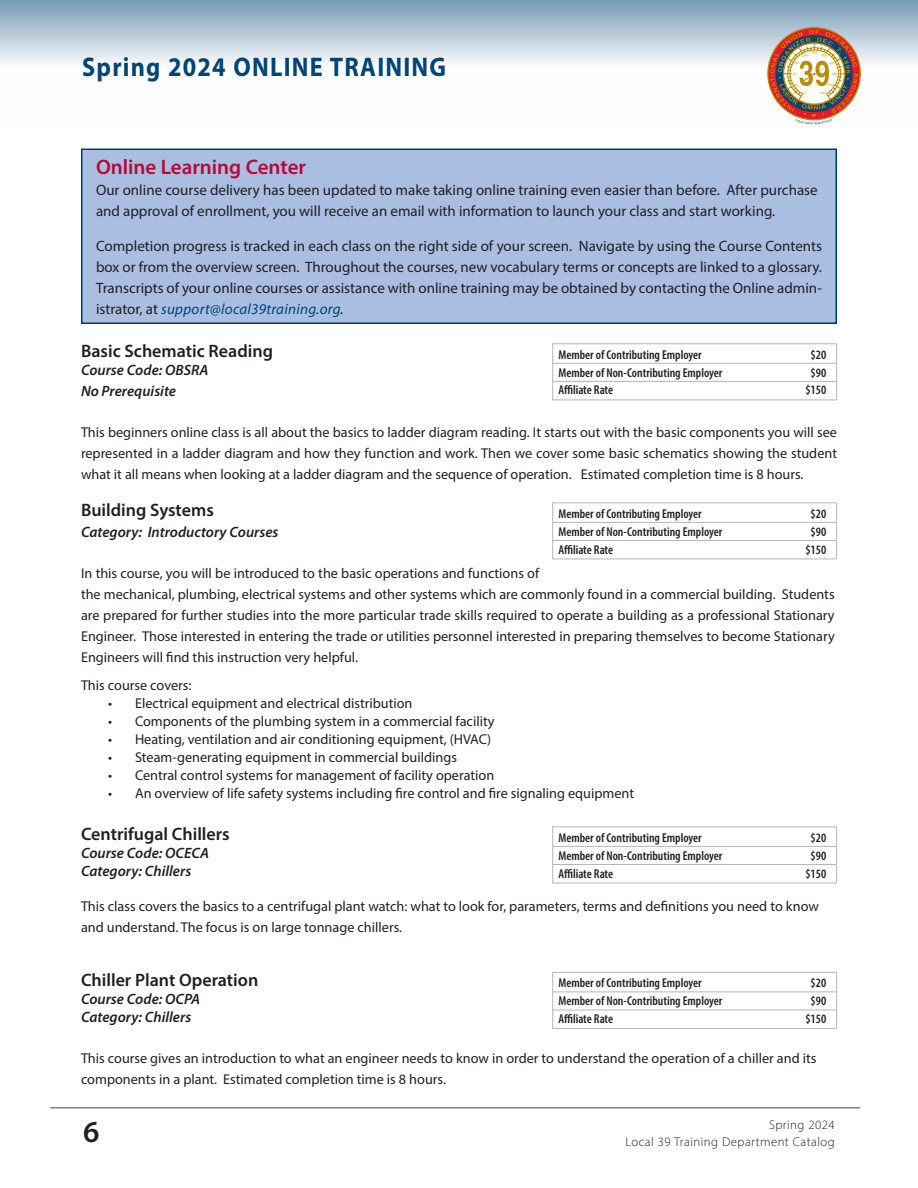
<style>
.page{position:relative;width:918px;height:1188px;background:#fff}
.page>*{position:absolute;margin:0;border:0;box-sizing:border-box;transform-origin:0 0}
.t1{font:600 30.6px "Myriad Pro";color:#231f20}
.course_page_header{font:700 27px "Myriad Pro";letter-spacing:.05em;color:#004577;scale:.9 1}
.t2{font:600 21px "Myriad Pro";color:#ba0737}
.t3{font:600 18px "Myriad Pro";color:#231f20}
.t4{font:15px/21px "Myriad Pro";color:#231f20}
.t5{font:italic 600 15px/18px "Myriad Pro";color:#231f20}
.t6{font:14.25px/21px "Myriad Pro";color:#231f20}
.t7{font:600 condensed 12.9px "Myriad Pro";color:#231f20}
.t8{font:300 12.75px/17.1px "Myriad Pro";letter-spacing:.035em;color:#231f20;text-align:right}
.s1{font-style:italic;color:#004577}
.s2{font-style:italic}
</style>
<div class="page">
<hr style="left:50px;top:1107px;width:810px;height:1px;background:#878187">
<svg style="left:0;top:0;width:918px;height:125px"></svg>
<svg style="left:770px;top:30px;width:88px;height:94px"></svg>
<hr style="left:553px;top:502px;width:283px;height:1px;background:#b4b5b8">
<hr style="left:553px;top:522px;width:283px;height:1px;background:#b4b5b8">
<hr style="left:553px;top:540px;width:283px;height:1px;background:#b4b5b8">
<hr style="left:553px;top:559px;width:283px;height:1px;background:#b4b5b8">
<hr style="left:552px;top:502px;width:1px;height:57px;background:#b4b5b8">
<hr style="left:836px;top:502px;width:1px;height:57px;background:#b4b5b8">
<hr style="left:553px;top:972px;width:283px;height:1px;background:#b4b5b8">
<hr style="left:553px;top:992px;width:283px;height:1px;background:#b4b5b8">
<hr style="left:553px;top:1010px;width:283px;height:1px;background:#b4b5b8">
<hr style="left:553px;top:1028px;width:283px;height:1px;background:#b4b5b8">
<hr style="left:552px;top:972px;width:1px;height:57px;background:#b4b5b8">
<hr style="left:836px;top:972px;width:1px;height:57px;background:#b4b5b8">
<div style="left:82px;top:149px;width:754px;height:174px;background:#a9bee1"></div>
<div style="left:81px;top:148px;width:756px;height:176px;border:2px solid #013c70"></div>
<hr style="left:553px;top:343px;width:283px;height:1px;background:#b4b5b8">
<hr style="left:553px;top:363px;width:283px;height:1px;background:#b4b5b8">
<hr style="left:553px;top:381px;width:283px;height:1px;background:#b4b5b8">
<hr style="left:553px;top:400px;width:283px;height:1px;background:#b4b5b8">
<hr style="left:552px;top:343px;width:1px;height:57px;background:#b4b5b8">
<hr style="left:836px;top:343px;width:1px;height:57px;background:#b4b5b8">
<hr style="left:553px;top:826px;width:283px;height:1px;background:#b4b5b8">
<hr style="left:553px;top:846px;width:283px;height:1px;background:#b4b5b8">
<hr style="left:553px;top:864px;width:283px;height:1px;background:#b4b5b8">
<hr style="left:553px;top:883px;width:283px;height:1px;background:#b4b5b8">
<hr style="left:552px;top:826px;width:1px;height:57px;background:#b4b5b8">
<hr style="left:836px;top:826px;width:1px;height:57px;background:#b4b5b8">
<p class="course_page_header" style="left:82px;top:49px;width:406px">Spring 2024 ONLINE TRAINING</p>
<p class="t2" style="left:96px;top:154px;width:212px">Online Learning Center</p>
<p class="t4" style="left:96px;top:180px;width:723px">Our online course delivery has been updated to make taking online training even easier than before. After purchase and approval of enrollment, you will receive an email with information to launch your class and start working.</p>
<p class="t4" style="left:96px;top:235px;width:728px;text-align:justify">Completion progress is tracked in each class on the right side of your screen. Navigate by using the Course Contents box or from the overview screen. Throughout the courses, new vocabulary terms or concepts are linked to a glossary.<br>Transcripts of your online courses or assistance with online training may be obtained by contacting the Online admin&shy;istrator, at <span class="s1">support@local39training.org</span><span class="s2">.</span></p>
<p class="t3" style="left:81px;top:339px;width:194px">Basic Schematic Reading</p>
<p class="t5" style="left:81px;top:359px;width:129px;line-height:21px">Course Code: OBSRA<br>No Prerequisite</p>
<p class="t6" style="left:81px;top:422px;width:758px;text-align:justify">This beginners online class is all about the basics to ladder diagram reading. It starts out with the basic components you will see represented in a ladder diagram and how they function and work. Then we cover some basic schematics showing the student what it all means when looking at a ladder diagram and the sequence of operation. Estimated completion time is 8 hours.</p>
<p class="t7" style="left:558px;top:346px;width:145px">Member of Contributing Employer</p>
<p class="t7" style="left:811px;top:346px;width:17px">$20</p>
<p class="t7" style="left:558px;top:364px;width:165px">Member of Non-Contributing Employer</p>
<p class="t7" style="left:811px;top:364px;width:17px">$90</p>
<p class="t7" style="left:558px;top:382px;width:56px">Affiliate Rate</p>
<p class="t7" style="left:805px;top:382px;width:22px">$150</p>
<p class="t3" style="left:81px;top:499px;width:134px">Building Systems</p>
<p class="t5" style="left:81px;top:523px;width:199px">Category: Introductory Courses</p>
<p class="t6" style="left:81px;top:563px;width:755px">In this course, you will be introduced to the basic operations and functions of<br>the mechanical, plumbing, electrical systems and other systems which are commonly found in a commercial building. Students are prepared for further studies into the more particular trade skills required to operate a building as a professional Stationary Engineer. Those interested in entering the trade or utilities personnel interested in preparing themselves to become Stationary Engineers will find this instruction very helpful.</p>
<p class="t6" style="left:81px;top:675px;width:112px">This course covers:</p>
<p class="t6" style="left:108px;top:692px;width:306px">• Electrical equipment and electrical distribution</p>
<p class="t6" style="left:108px;top:710px;width:388px">• Components of the plumbing system in a commercial facility</p>
<p class="t6" style="left:108px;top:728px;width:385px">• Heating, ventilation and air conditioning equipment, (HVAC)</p>
<p class="t6" style="left:108px;top:746px;width:350px">• Steam-generating equipment in commercial buildings</p>
<p class="t6" style="left:108px;top:764px;width:388px">• Central control systems for management of facility operation</p>
<p class="t6" style="left:108px;top:782px;width:528px">• An overview of life safety systems including fire control and fire signaling equipment</p>
<p class="t7" style="left:558px;top:505px;width:145px">Member of Contributing Employer</p>
<p class="t7" style="left:811px;top:505px;width:17px">$20</p>
<p class="t7" style="left:558px;top:523px;width:165px">Member of Non-Contributing Employer</p>
<p class="t7" style="left:811px;top:523px;width:17px">$90</p>
<p class="t7" style="left:558px;top:541px;width:56px">Affiliate Rate</p>
<p class="t7" style="left:805px;top:541px;width:22px">$150</p>
<p class="t3" style="left:81px;top:823px;width:150px">Centrifugal Chillers</p>
<p class="t5" style="left:81px;top:844px;width:130px">Course Code: OCECA<br>Category: Chillers</p>
<p class="t6" style="left:81px;top:895px;width:739px">This class covers the basics to a centrifugal plant watch: what to look for, parameters, terms and definitions you need to know and understand. The focus is on large tonnage chillers.</p>
<p class="t7" style="left:558px;top:829px;width:145px">Member of Contributing Employer</p>
<p class="t7" style="left:811px;top:829px;width:17px">$20</p>
<p class="t7" style="left:558px;top:847px;width:165px">Member of Non-Contributing Employer</p>
<p class="t7" style="left:811px;top:847px;width:17px">$90</p>
<p class="t7" style="left:558px;top:865px;width:56px">Affiliate Rate</p>
<p class="t7" style="left:805px;top:865px;width:22px">$150</p>
<p class="t3" style="left:81px;top:968px;width:179px">Chiller Plant Operation</p>
<p class="t5" style="left:81px;top:989px;width:121px">Course Code: OCPA<br>Category: Chillers</p>
<p class="t6" style="left:81px;top:1047px;width:737px">This course gives an introduction to what an engineer needs to know in order to understand the operation of a chiller and its components in a plant. Estimated completion time is 8 hours.</p>
<p class="t7" style="left:558px;top:975px;width:145px">Member of Contributing Employer</p>
<p class="t7" style="left:811px;top:975px;width:17px">$20</p>
<p class="t7" style="left:558px;top:993px;width:165px">Member of Non-Contributing Employer</p>
<p class="t7" style="left:811px;top:993px;width:17px">$90</p>
<p class="t7" style="left:558px;top:1011px;width:56px">Affiliate Rate</p>
<p class="t7" style="left:805px;top:1011px;width:22px">$150</p>
<h1 class="t1" style="left:83px;top:1113px;width:18px">6</h1>
<p class="t8" style="left:626px;top:1116px;width:211px">Spring 2024<br>Local 39 Training Department Catalog</p>
</div>
